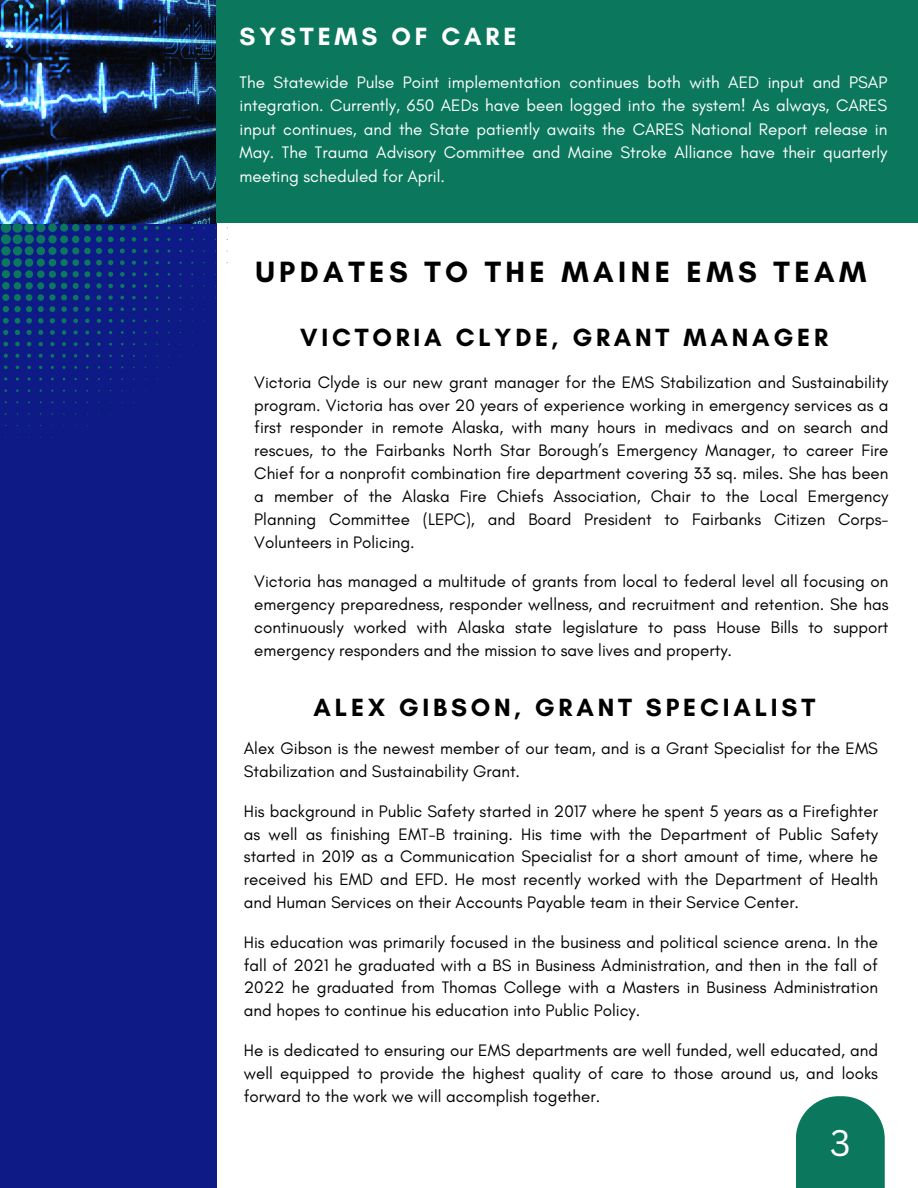
<style>
.page{position:relative;width:918px;height:1188px;background:#fff}
.page>*{position:absolute;margin:0;border:0;box-sizing:border-box;transform-origin:0 0}
.t1{font:36px "Canva Sans";color:#fff}
.t2{font:700 29.85px "Glacial Indifference";letter-spacing:.15em;color:#000}
.t3{font:700 25.35px "Glacial Indifference";letter-spacing:.15em;color:#000}
.t4{font:700 25.35px "Glacial Indifference";letter-spacing:.15em;color:#fff}
.t5{font:16.95px/22.8px "Glacial Indifference";color:#000;text-align:justify}
.t6{font:16.95px/23.7px "Glacial Indifference";color:#fff;text-align:justify}
</style>
<div class="page">
<div style="left:0;top:212px;width:217px;height:976px;background:#0e1b87"></div>
<div style="left:0;top:0;width:918px;height:223px;background:#0b785e"></div>
<div style="left:796px;top:1096px;width:89px;height:92px;background:#0b785e"></div>
<svg style="left:85px;top:283px;width:5px;height:6px"></svg>
<svg style="left:84px;top:260px;width:18px;height:17px"></svg>
<svg style="left:84px;top:223px;width:30px;height:31px"></svg>
<svg style="left:108px;top:260px;width:6px;height:5px"></svg>
<svg style="left:3px;top:330px;width:5px;height:5px"></svg>
<svg style="left:85px;top:295px;width:5px;height:5px"></svg>
<svg style="left:96px;top:283px;width:6px;height:5px"></svg>
<svg style="left:15px;top:330px;width:5px;height:5px"></svg>
<svg style="left:120px;top:225px;width:5px;height:6px"></svg>
<svg style="left:26px;top:330px;width:6px;height:5px"></svg>
<svg style="left:120px;top:237px;width:5px;height:5px"></svg>
<svg style="left:108px;top:272px;width:5px;height:5px"></svg>
<svg style="left:38px;top:330px;width:5px;height:5px"></svg>
<svg style="left:120px;top:248px;width:5px;height:5px"></svg>
<svg style="left:85px;top:307px;width:5px;height:5px"></svg>
<svg style="left:96px;top:295px;width:6px;height:5px"></svg>
<svg style="left:50px;top:330px;width:5px;height:5px"></svg>
<svg style="left:120px;top:260px;width:5px;height:5px"></svg>
<svg style="left:3px;top:342px;width:5px;height:4px"></svg>
<svg style="left:0;top:223px;width:80px;height:101px"></svg>
<svg style="left:108px;top:284px;width:5px;height:4px"></svg>
<svg style="left:15px;top:342px;width:5px;height:4px"></svg>
<svg style="left:132px;top:225px;width:4px;height:5px"></svg>
<svg style="left:132px;top:237px;width:4px;height:5px"></svg>
<svg style="left:27px;top:342px;width:4px;height:4px"></svg>
<svg style="left:120px;top:272px;width:5px;height:5px"></svg>
<svg style="left:62px;top:330px;width:4px;height:5px"></svg>
<svg style="left:97px;top:307px;width:4px;height:4px"></svg>
<svg style="left:39px;top:342px;width:4px;height:4px"></svg>
<svg style="left:132px;top:249px;width:4px;height:4px"></svg>
<svg style="left:108px;top:295px;width:5px;height:5px"></svg>
<svg style="left:85px;top:319px;width:5px;height:4px"></svg>
<svg style="left:50px;top:342px;width:4px;height:4px"></svg>
<svg style="left:74px;top:330px;width:4px;height:5px"></svg>
<svg style="left:132px;top:261px;width:4px;height:4px"></svg>
<svg style="left:120px;top:284px;width:4px;height:4px"></svg>
<svg style="left:4px;top:354px;width:4px;height:4px"></svg>
<svg style="left:144px;top:226px;width:4px;height:4px"></svg>
<svg style="left:108px;top:307px;width:5px;height:4px"></svg>
<svg style="left:132px;top:272px;width:4px;height:4px"></svg>
<svg style="left:15px;top:354px;width:4px;height:4px"></svg>
<svg style="left:62px;top:342px;width:4px;height:4px"></svg>
<svg style="left:97px;top:319px;width:4px;height:4px"></svg>
<svg style="left:144px;top:237px;width:4px;height:4px"></svg>
<svg style="left:27px;top:354px;width:4px;height:4px"></svg>
<svg style="left:144px;top:249px;width:4px;height:4px"></svg>
<svg style="left:120px;top:296px;width:4px;height:4px"></svg>
<svg style="left:85px;top:331px;width:4px;height:3px"></svg>
<svg style="left:39px;top:354px;width:4px;height:4px"></svg>
<svg style="left:74px;top:342px;width:4px;height:4px"></svg>
<svg style="left:132px;top:284px;width:4px;height:4px"></svg>
<svg style="left:51px;top:354px;width:3px;height:4px"></svg>
<svg style="left:144px;top:261px;width:3px;height:4px"></svg>
<svg style="left:120px;top:307px;width:4px;height:4px"></svg>
<svg style="left:97px;top:331px;width:4px;height:3px"></svg>
<svg style="left:109px;top:319px;width:3px;height:4px"></svg>
<svg style="left:4px;top:366px;width:4px;height:3px"></svg>
<svg style="left:62px;top:354px;width:4px;height:4px"></svg>
<svg style="left:155px;top:226px;width:4px;height:4px"></svg>
<svg style="left:132px;top:296px;width:4px;height:3px"></svg>
<svg style="left:86px;top:342px;width:3px;height:4px"></svg>
<svg style="left:27px;top:365px;width:4px;height:4px"></svg>
<svg style="left:156px;top:249px;width:3px;height:4px"></svg>
<svg style="left:144px;top:284px;width:3px;height:4px"></svg>
<img style="left:0;top:0;width:216px;height:223px">
<h2 class="t4" style="left:240px;top:21px;width:278px">SYSTEMS OF CARE</h2>
<h2 class="t6" style="left:240px;top:70px;width:649px">The Statewide Pulse Point implementation continues both with AED input and PSAP integration. Currently, 650 AEDs have been logged into the system! As always, CARES input continues, and the State patiently awaits the CARES National Report release in May. The Trauma Advisory Committee and Maine Stroke Alliance have their quarterly meeting scheduled for April.</h2>
<p class="t2" style="left:255px;top:254px;width:613px">UPDATES TO THE MAINE EMS TEAM</p>
<h1 class="t3" style="left:300px;top:321px;width:529px">VICTORIA CLYDE, GRANT MANAGER</h1>
<p class="t5" style="left:254px;top:370px;width:636px">Victoria Clyde is our new grant manager for the EMS Stabilization and Sustainability program. Victoria has over 20 years of experience working in emergency services as a first responder in remote Alaska, with many hours in medivacs and on search and rescues, to the Fairbanks North Star Borough’s Emergency Manager, to career Fire Chief for a nonprofit combination fire department covering 33 sq. miles. She has been a member of the Alaska Fire Chiefs Association, Chair to the Local Emergency Planning Committee (LEPC), and Board President to Fairbanks Citizen Corps-Volunteers in Policing.</p>
<p class="t5" style="left:254px;top:570px;width:636px">Victoria has managed a multitude of grants from local to federal level all focusing on emergency preparedness, responder wellness, and recruitment and retention. She has continuously worked with Alaska state legislature to pass House Bills to support emergency responders and the mission to save lives and property.</p>
<h2 class="t3" style="left:314px;top:692px;width:503px">ALEX GIBSON, GRANT SPECIALIST</h2>
<p class="t5" style="left:244px;top:737px;width:636px">Alex Gibson is the newest member of our team, and is a Grant Specialist for the EMS<br>Stabilization and Sustainability Grant.</p>
<p class="t5" style="left:244px;top:799px;width:636px">His background in Public Safety started in 2017 where he spent 5 years as a Firefighter as well as finishing EMT-B training. His time with the Department of Public Safety started in 2019 as a Communication Specialist for a short amount of time, where he received his EMD and EFD. He most recently worked with the Department of Health and Human Services on their Accounts Payable team in their Service Center.</p>
<p class="t5" style="left:244px;top:930px;width:636px">His education was primarily focused in the business and political science arena. In the fall of 2021 he graduated with a BS in Business Administration, and then in the fall of 2022 he graduated from Thomas College with a Masters in Business Administration and hopes to continue his education into Public Policy.</p>
<p class="t5" style="left:244px;top:1039px;width:636px">He is dedicated to ensuring our EMS departments are well funded, well educated, and well equipped to provide the highest quality of care to those around us, and looks forward to the work we will accomplish together.</p>
<p class="t1" style="left:830px;top:1118px;width:22px">3</p>
</div>
